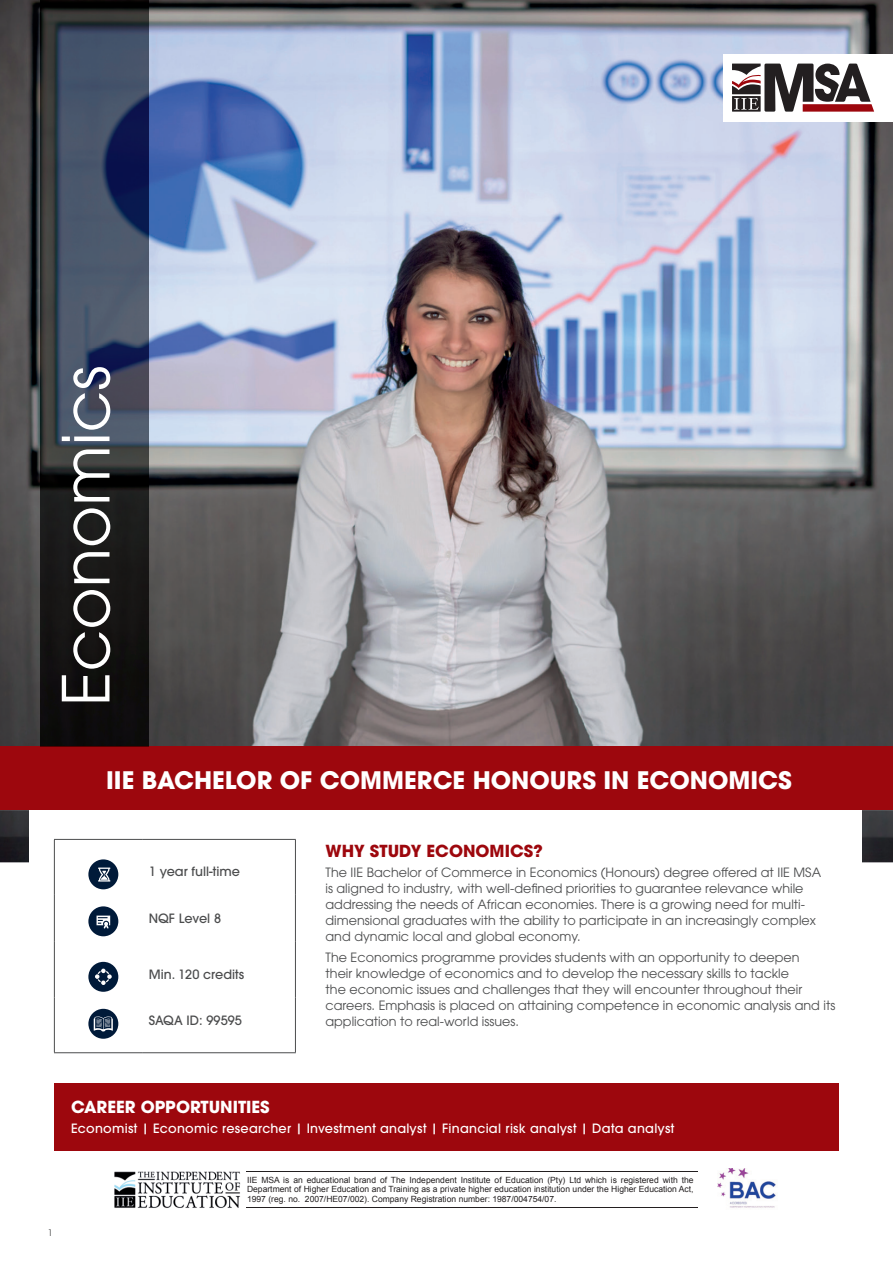
<style>
.page{position:relative;width:893px;height:1263px;background:#fff}
.page>*{position:absolute;margin:0;border:0;box-sizing:border-box;transform-origin:0 0}
.t1{font:64.5px "ITC Avant Garde Pro";color:#fff}
.t2{font:700 24px "ITC Avant Garde Pro";color:#fff}
.t3{font:700 16.5px "ITC Avant Garde Pro";color:#fff}
.t4{font:700 16.5px "ITC Avant Garde Pro";color:#9d070d}
.t5{font:12.75px/16px "ITC Avant Garde Pro";color:#4b4c4d}
.t6{font:500 12.75px "ITC Avant Garde Pro";letter-spacing:.02em;color:#fff}
.t7{font:500 12.75px "ITC Avant Garde Pro";color:#4b4c4d}
.t8{font:9px "ITC Avant Garde Pro";color:#4b4c4d}
.t9{font:8.55px/9.6px "Arial";color:#231f20;text-align:justify}
</style>
<div class="page">
<img style="left:0;top:0;width:893px;height:862px">
<div style="left:29px;top:810px;width:833px;height:442px;background:#fff"></div>
<div style="left:0;top:747px;width:893px;height:63px;background:#9d070d"></div>
<div style="left:54px;top:1083px;width:785px;height:67px;background:#9d070d"></div>
<hr style="left:54px;top:839px;width:89px;height:1px;background:#4b4c4d">
<hr style="left:54px;top:840px;width:1px;height:55px;background:#4b4c4d">
<hr style="left:143px;top:839px;width:153px;height:1px;background:#4b4c4d">
<hr style="left:295px;top:840px;width:1px;height:55px;background:#4b4c4d">
<hr style="left:54px;top:895px;width:1px;height:47px;background:#4b4c4d">
<hr style="left:295px;top:895px;width:1px;height:47px;background:#4b4c4d">
<hr style="left:54px;top:942px;width:1px;height:55px;background:#4b4c4d">
<hr style="left:295px;top:942px;width:1px;height:55px;background:#4b4c4d">
<hr style="left:54px;top:997px;width:1px;height:55px;background:#4b4c4d">
<hr style="left:295px;top:997px;width:1px;height:55px;background:#4b4c4d">
<hr style="left:54px;top:1052px;width:89px;height:1px;background:#4b4c4d">
<hr style="left:143px;top:1052px;width:153px;height:1px;background:#4b4c4d">
<div style="left:88px;top:859px;width:30px;height:30px;background:#001a39;border-radius:50%"></div>
<svg style="left:98px;top:867px;width:12px;height:14px"></svg>
<div style="left:88px;top:906px;width:30px;height:30px;background:#001a39;border-radius:50%"></div>
<svg style="left:97px;top:915px;width:13px;height:14px"></svg>
<div style="left:88px;top:962px;width:30px;height:30px;background:#001a39;border-radius:50%"></div>
<svg style="left:95px;top:968px;width:17px;height:17px"></svg>
<div style="left:88px;top:1009px;width:30px;height:30px;background:#001a39;border-radius:50%"></div>
<svg style="left:94px;top:1016px;width:19px;height:15px"></svg>
<img style="left:40px;top:0;width:108px;height:747px">
<hr style="left:40px;top:747px;width:108px;height:1px;background:#540000">
<div style="left:723px;top:54px;width:170px;height:68px;background:#fff"></div>
<svg style="left:732px;top:64px;width:142px;height:48px"></svg>
<img style="left:115px;top:1171px;width:126px;height:37px">
<hr style="left:246px;top:1172px;width:451px;height:1px;background:#231f20">
<hr style="left:246px;top:1207px;width:451px;height:1px;background:#231f20">
<img style="left:717px;top:1168px;width:59px;height:40px">
<h1 class="t1" style="left:46px;top:706px;width:342px;rotate:-90deg">Economics</h1>
<h2 class="t2" style="left:106px;top:764px;width:687px">IIE BACHELOR OF COMMERCE HONOURS IN ECONOMICS</h2>
<p class="t7" style="left:149px;top:863px;width:93px">1 year full-time</p>
<p class="t7" style="left:149px;top:910px;width:74px">NQF Level 8</p>
<p class="t7" style="left:149px;top:966px;width:97px">Min. 120 credits</p>
<p class="t7" style="left:149px;top:1013px;width:95px">SAQA ID: 99595</p>
<p class="t4" style="left:326px;top:840px;width:219px">WHY STUDY ECONOMICS?</p>
<p class="t5" style="left:326px;top:864px;width:497px">The IIE Bachelor of Commerce in Economics (Honours) degree offered at IIE MSA is aligned to industry, with well-defined priorities to guarantee relevance while addressing the needs of African economies. There is a growing need for multi&shy;dimensional graduates with the ability to participate in an increasingly complex and dynamic local and global economy.</p>
<p class="t5" style="left:326px;top:949px;width:511px">The Economics programme provides students with an opportunity to deepen<br>their knowledge of economics and to develop the necessary skills to tackle<br>the economic issues and challenges that they will encounter throughout their careers. Emphasis is placed on attaining competence in economic analysis and its application to real-world issues.</p>
<p class="t8" style="left:48px;top:1227px;width:6px">1</p>
<p class="t3" style="left:71px;top:1096px;width:200px">CAREER OPPORTUNITIES</p>
<p class="t6" style="left:71px;top:1120px;width:605px">Economist | Economic researcher | Investment analyst | Financial risk analyst | Data analyst</p>
<p class="t9" style="left:247px;top:1175px;width:448px">IIE MSA is an educational brand of The Independent Institute of Education (Pty) Ltd which is registered with the Department of Higher Education and Training as a private higher education institution under the Higher Education Act, 1997 (reg. no. 2007/HE07/002). Company Registration number: 1987/004754/07.</p>
</div>
